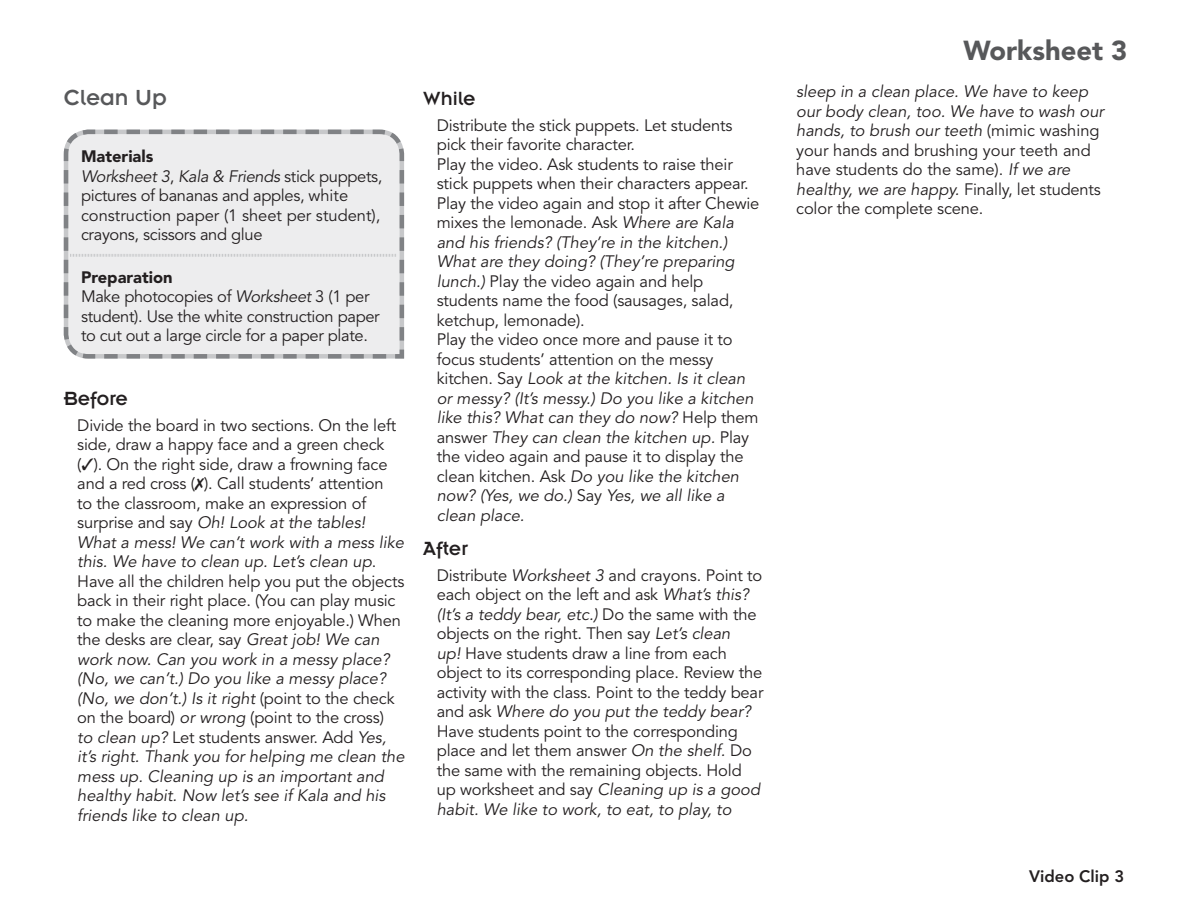
<style>
.page{position:relative;width:1188px;height:918px;background:#fff}
.page>*{position:absolute;margin:0;border:0;box-sizing:border-box;transform-origin:0 0}
.specs{font:900 27.3px "Avenir LT Std";color:#57585a}
.head{font:24px "Insignia LT Std";color:#57585a}
.tch-head{font:21px "Insignia LT Std";color:#231f20}
.body{font:16.5px/19.5px "Avenir LT Std";letter-spacing:-.01em;color:#231f20}
.body-2{font:italic 16.5px/19.5px "Avenir LT Std";color:#231f20}
.body_page{font:800 16.5px "Avenir LT Std";color:#231f20}
.s1{font-weight:900}
.s2{font-style:italic}
.s3{font-style:normal}
</style>
<div class="page">
<svg style="left:63px;top:129px;width:342px;height:229px;background:#e2e2e3"></svg>
<svg style="left:63px;top:166px;width:341px;height:193px;background:#e8e8ea"></svg>
<p class="head" style="left:64px;top:85px;width:104px">Clean Up</p>
<p class="body" style="left:81px;top:147px;width:303px"><span class="s1">Materials<br></span><span class="s2">Worksheet 3</span>, <span class="s2">Kala &amp; Friends</span> stick puppets, pictures of bananas and apples, white construction paper (1 sheet per student), crayons, scissors and glue</p>
<p class="body" style="left:81px;top:268px;width:300px"><span class="s1">Preparation<br></span>Make photocopies of <span class="s2">Worksheet</span> 3 (1 per student). Use the white construction paper to cut out a large circle for a paper plate.</p>
<p class="tch-head" style="left:64px;top:388px;width:66px">Before</p>
<p class="body" style="left:77px;top:416px;width:329px">Divide the board in two sections. On the left side, draw a happy face and a green check (✓). On the right side, draw a frowning face and a red cross ( ). Call students’ attention<br>to the classroom, make an expression of surprise and say <span class="s2">Oh! Look at the tables!<br>What a mess! We can’t work with a mess like this. We have to clean up. Let’s clean up</span>.<br>Have all the children help you put the objects back in their right place. (You can play music to make the cleaning more enjoyable.) When the desks are clear, say <span class="s2">Great job! We can work now. Can you work in a messy place? (No, we can’t.) Do you like a messy place? (No, we don’t.) Is it right</span> (point to the check on the board) <span class="s2">or wrong</span> (point to the cross)<br><span class="s2">to clean up?</span> Let students answer. Add <span class="s2">Yes, it’s right. Thank you for helping me clean the mess up. Cleaning up is an important and healthy habit. Now let’s see if Kala and his friends like to clean up.</span></p>
<p class="tch-head" style="left:423px;top:88px;width:54px">While</p>
<p class="body" style="left:437px;top:116px;width:297px">Distribute the stick puppets. Let students pick their favorite character.</p>
<p class="body" style="left:437px;top:155px;width:324px">Play the video. Ask students to raise their stick puppets when their characters appear.<br>Play the video again and stop it after Chewie mixes the lemonade. Ask <span class="s2">Where are Kala and his friends? (They’re in the kitchen.)<br>What are they doing? (They’re preparing lunch.)</span> Play the video again and help students name the food (sausages, salad, ketchup, lemonade).</p>
<p class="body-2" style="left:437px;top:330px;width:323px"><span class="s3">Play the video once more and pause it to focus students’ attention on the messy kitchen. Say</span> Look at the kitchen. Is it clean or messy? (It’s messy.) Do you like a kitchen like this? What can they do now? <span class="s3">Help them answer</span> They can clean the kitchen up. <span class="s3">Play the video again and pause it to display the clean kitchen. Ask</span> Do you like the kitchen now? (Yes, we do.) <span class="s3">Say</span> Yes, we all like a clean place.</p>
<p class="tch-head" style="left:423px;top:538px;width:46px">After</p>
<p class="body" style="left:437px;top:566px;width:328px">Distribute <span class="s2">Worksheet 3</span> and crayons. Point to each object on the left and ask <span class="s2">What’s this? (It’s a teddy bear, etc.)</span> Do the same with the objects on the right. Then say <span class="s2">Let’s clean<br>up!</span> Have students draw a line from each object to its corresponding place. Review the activity with the class. Point to the teddy bear and ask <span class="s2">Where do you put the teddy bear?<br></span>Have students point to the corresponding place and let them answer <span class="s2">On the shelf.</span> Do the same with the remaining objects. Hold up worksheet and say <span class="s2">Cleaning up is a good habit. We like to work, to eat, to play, to</span></p>
<p class="specs" style="left:964px;top:34px;width:165px">Worksheet 3</p>
<p class="body-2" style="left:796px;top:82px;width:309px">sleep in a clean place. We have to keep our body clean, too. We have to wash our hands, to brush our teeth <span class="s3">(mimic washing your hands and brushing your teeth and have students do the same).</span> If we are healthy, we are happy. <span class="s3">Finally, let students color the complete scene.</span></p>
<p class="body_page" style="left:1029px;top:866px;width:97px">Video Clip 3</p>
</div>
